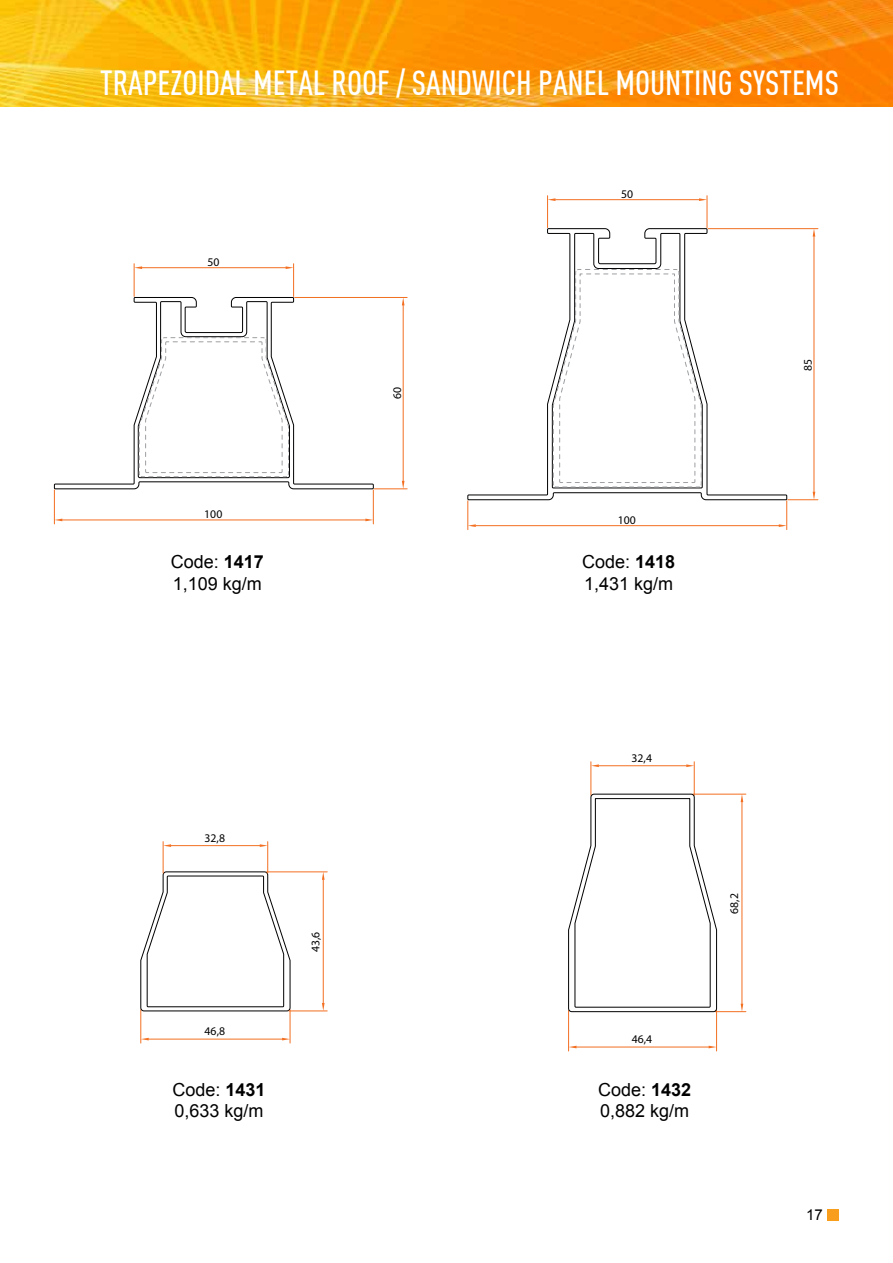
<style>
.page{position:relative;width:893px;height:1263px;background:#fff}
.page>*{position:absolute;margin:0;border:0;box-sizing:border-box;transform-origin:0 0}
.t1{font:500 34.05px "DIN Condens";color:#fff}
.t2{font:18px/21.6px "Arial";color:#000}
.t3{font:15px "Arial";color:#000}
.t4{font:11.7px "Myriad Pro";color:#000}
.s1{font-weight:700}
</style>
<div class="page">
<div style="left:827px;top:1209px;width:12px;height:12px;background:#f99d1c"></div>
<img style="left:0;top:0;width:893px;height:107px">
<hr style="left:295px;top:297px;width:112px;height:1px;background:#f36f21">
<hr style="left:374px;top:488px;width:33px;height:1px;background:#f36f21">
<hr style="left:403px;top:305px;width:1px;height:176px;background:#f36f21">
<svg style="left:402px;top:298px;width:2px;height:7px"></svg>
<svg style="left:402px;top:481px;width:2px;height:8px"></svg>
<svg style="left:54px;top:297px;width:320px;height:193px"></svg>
<hr style="left:134px;top:264px;width:1px;height:32px;background:#f36f21">
<hr style="left:293px;top:264px;width:1px;height:32px;background:#f36f21">
<hr style="left:142px;top:267px;width:144px;height:1px;background:#f36f21">
<svg style="left:134px;top:266px;width:8px;height:3px"></svg>
<svg style="left:286px;top:266px;width:8px;height:3px"></svg>
<hr style="left:54px;top:490px;width:1px;height:34px;background:#f36f21">
<hr style="left:373px;top:490px;width:1px;height:34px;background:#f36f21">
<hr style="left:62px;top:519px;width:303px;height:1px;background:#f36f21">
<svg style="left:54px;top:519px;width:8px;height:2px"></svg>
<svg style="left:365px;top:519px;width:8px;height:2px"></svg>
<svg style="left:137px;top:301px;width:153px;height:177px"></svg>
<hr style="left:708px;top:228px;width:110px;height:1px;background:#f36f21">
<hr style="left:788px;top:499px;width:30px;height:1px;background:#f36f21">
<hr style="left:814px;top:237px;width:1px;height:255px;background:#f36f21">
<svg style="left:813px;top:229px;width:2px;height:8px"></svg>
<svg style="left:813px;top:492px;width:2px;height:8px"></svg>
<hr style="left:547px;top:196px;width:1px;height:32px;background:#f36f21">
<hr style="left:707px;top:196px;width:1px;height:32px;background:#f36f21">
<hr style="left:555px;top:199px;width:144px;height:1px;background:#f36f21">
<svg style="left:548px;top:198px;width:7px;height:3px"></svg>
<svg style="left:699px;top:198px;width:8px;height:3px"></svg>
<hr style="left:476px;top:525px;width:303px;height:1px;background:#f36f21">
<svg style="left:467px;top:501px;width:9px;height:29px"></svg>
<svg style="left:779px;top:501px;width:8px;height:29px"></svg>
<svg style="left:467px;top:228px;width:320px;height:272px"></svg>
<svg style="left:552px;top:268px;width:150px;height:220px"></svg>
<hr style="left:140px;top:1010px;width:1px;height:33px;background:#f36f21">
<hr style="left:290px;top:1010px;width:1px;height:33px;background:#f36f21">
<hr style="left:149px;top:1039px;width:133px;height:1px;background:#f36f21">
<svg style="left:141px;top:1038px;width:8px;height:2px"></svg>
<svg style="left:282px;top:1038px;width:8px;height:2px"></svg>
<hr style="left:289px;top:1010px;width:38px;height:1px;background:#f36f21">
<hr style="left:267px;top:871px;width:60px;height:1px;background:#f36f21">
<hr style="left:323px;top:880px;width:1px;height:123px;background:#f36f21">
<svg style="left:322px;top:1003px;width:3px;height:8px"></svg>
<svg style="left:322px;top:872px;width:3px;height:8px"></svg>
<hr style="left:163px;top:842px;width:1px;height:31px;background:#f36f21">
<hr style="left:267px;top:842px;width:1px;height:31px;background:#f36f21">
<hr style="left:171px;top:845px;width:89px;height:1px;background:#f36f21">
<svg style="left:163px;top:844px;width:8px;height:3px"></svg>
<svg style="left:260px;top:844px;width:8px;height:3px"></svg>
<svg style="left:140px;top:871px;width:151px;height:141px"></svg>
<hr style="left:693px;top:794px;width:53px;height:1px;background:#f36f21">
<hr style="left:715px;top:1011px;width:31px;height:1px;background:#f36f21">
<hr style="left:741px;top:802px;width:1px;height:202px;background:#f36f21">
<svg style="left:741px;top:794px;width:2px;height:8px"></svg>
<svg style="left:741px;top:1004px;width:2px;height:8px"></svg>
<hr style="left:590px;top:762px;width:1px;height:33px;background:#f36f21">
<hr style="left:694px;top:762px;width:1px;height:33px;background:#f36f21">
<hr style="left:599px;top:765px;width:87px;height:1px;background:#f36f21">
<svg style="left:591px;top:764px;width:8px;height:3px"></svg>
<svg style="left:686px;top:764px;width:8px;height:3px"></svg>
<hr style="left:568px;top:1010px;width:1px;height:41px;background:#f36f21">
<hr style="left:716px;top:1010px;width:1px;height:41px;background:#f36f21">
<hr style="left:577px;top:1047px;width:132px;height:1px;background:#f36f21">
<svg style="left:569px;top:1046px;width:8px;height:2px"></svg>
<svg style="left:709px;top:1046px;width:8px;height:2px"></svg>
<svg style="left:568px;top:793px;width:149px;height:219px"></svg>
<h1 class="t1" style="left:100px;top:62px;width:740px">TRAPEZOIDAL METAL ROOF / SANDWICH PANEL MOUNTING SYSTEMS</h1>
<p class="t4" style="left:208px;top:254px;width:14px">50</p>
<p class="t4" style="left:204px;top:507px;width:20px">100</p>
<p class="t2" style="left:171px;top:551px;width:95px">Code: <span class="s1">1417<br></span>1,109 kg/m</p>
<p class="t4" style="left:390px;top:399px;width:14px;rotate:-90deg">60</p>
<p class="t4" style="left:205px;top:831px;width:22px">32,8</p>
<p class="t4" style="left:205px;top:1024px;width:22px">46,8</p>
<p class="t2" style="left:172px;top:1078px;width:95px">Code: <span class="s1">1431<br></span>0,633 kg/m</p>
<p class="t4" style="left:308px;top:952px;width:22px;rotate:-90deg">43,6</p>
<p class="t4" style="left:621px;top:186px;width:14px">50</p>
<p class="t4" style="left:618px;top:512px;width:20px">100</p>
<p class="t2" style="left:582px;top:551px;width:95px">Code: <span class="s1">1418<br></span>1,431 kg/m</p>
<p class="t4" style="left:632px;top:751px;width:22px">32,4</p>
<p class="t4" style="left:727px;top:914px;width:22px;rotate:-90deg">68,2</p>
<p class="t4" style="left:632px;top:1032px;width:22px">46,4</p>
<p class="t2" style="left:598px;top:1078px;width:95px">Code: <span class="s1">1432<br></span>0,882 kg/m</p>
<p class="t4" style="left:801px;top:370px;width:14px;rotate:-90deg">85</p>
<p class="t3" style="left:806px;top:1205px;width:18px">17</p>
</div>
